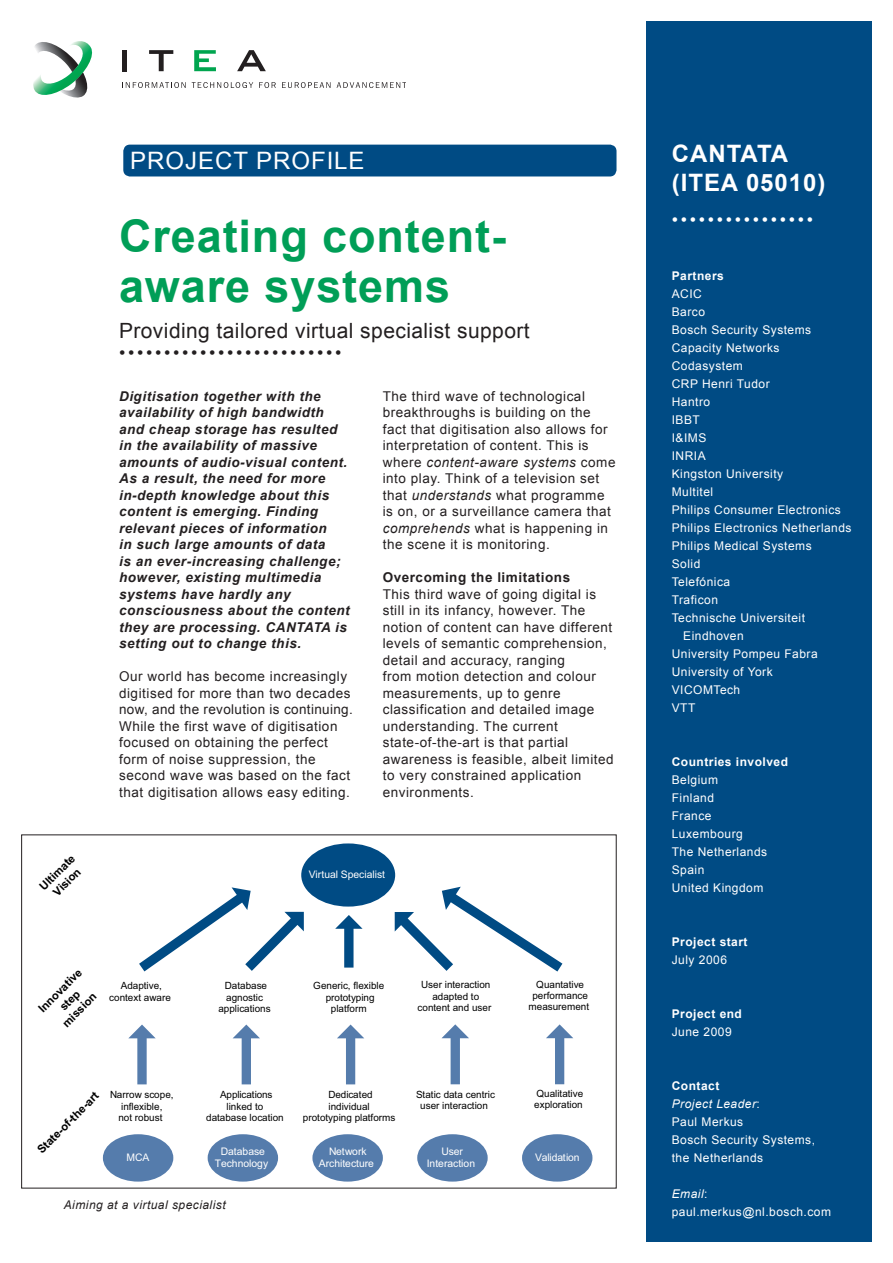
<style>
.page{position:relative;width:893px;height:1263px;background:#fff}
.page>*{position:absolute;margin:0;border:0;box-sizing:border-box;transform-origin:0 0}
.t1{font:700 45px/49.5px "Arial";letter-spacing:.02em;color:#009e57}
.t2{font:700 24px/28.8px "Arial";letter-spacing:.04em;color:#fff}
.t3{font:24px "Arial";letter-spacing:.04em;color:#fff}
.t4{font:21px "Arial";letter-spacing:.02em;color:#231f20}
.t5{font:18px "Arial";color:#231f20}
.t6{font:18px "Arial";color:#fff}
.t7{font:13.5px/16.5px "Arial";letter-spacing:.04em;color:#231f20}
.t8{font:italic 700 13.5px/16.5px "Arial";letter-spacing:.04em;color:#231f20}
.t9{font:700 13.5px "Arial";letter-spacing:.04em;color:#231f20}
.t10{font:12px/18px "Arial";letter-spacing:.04em;color:#fff}
.t11{font:700 12px "Arial";letter-spacing:.04em;color:#fff}
.t12{font:italic 12px "Arial";letter-spacing:.04em;color:#231f20}
.t13{font:700 11.4px/13.6px "Arial";color:#000;text-align:center}
.t14{font:10.5px/12.6px "Arial";color:#fff;text-align:center}
.t15{font:10.05px/11.4px "Arial";color:#000;text-align:center}
.s1{font-style:italic}
.s2{font-weight:700}
</style>
<div class="page">
<div style="left:646px;top:21px;width:226px;height:1221px;background:#004b84"></div>
<div style="left:123px;top:145px;width:493px;height:31px;background:#004b84;border-radius:7px"></div>
<svg style="left:122px;top:82px;width:64px;height:6px"></svg>
<svg style="left:192px;top:82px;width:61px;height:6px"></svg>
<svg style="left:259px;top:82px;width:17px;height:6px"></svg>
<svg style="left:282px;top:82px;width:48px;height:6px"></svg>
<svg style="left:337px;top:82px;width:69px;height:6px"></svg>
<div style="left:122px;top:50px;width:5px;height:21px;background:#231f20"></div>
<svg style="left:149px;top:50px;width:24px;height:21px"></svg>
<svg style="left:237px;top:50px;width:29px;height:21px"></svg>
<svg style="left:194px;top:50px;width:22px;height:21px"></svg>
<svg style="left:33px;top:41px;width:60px;height:57px"></svg>
<div style="left:301px;top:843px;width:94px;height:63px;background:#004b84;border-radius:50%"></div>
<svg style="left:233px;top:1024px;width:27px;height:60px"></svg>
<svg style="left:337px;top:1024px;width:27px;height:60px"></svg>
<svg style="left:128px;top:1024px;width:28px;height:60px"></svg>
<svg style="left:335px;top:915px;width:28px;height:52px"></svg>
<svg style="left:395px;top:887px;width:167px;height:84px"></svg>
<svg style="left:139px;top:887px;width:165px;height:84px"></svg>
<div style="left:312px;top:1134px;width:71px;height:47px;background:#557cac;border-radius:50%"></div>
<div style="left:417px;top:1134px;width:71px;height:47px;background:#557cac;border-radius:50%"></div>
<div style="left:522px;top:1134px;width:70px;height:47px;background:#557cac;border-radius:50%"></div>
<div style="left:208px;top:1134px;width:70px;height:47px;background:#557cac;border-radius:50%"></div>
<div style="left:103px;top:1134px;width:70px;height:47px;background:#557cac;border-radius:50%"></div>
<svg style="left:442px;top:1024px;width:27px;height:60px"></svg>
<svg style="left:546px;top:1024px;width:27px;height:60px"></svg>
<h2 class="t3" style="left:130px;top:145px;width:236px">PROJECT PROFILE</h2>
<h1 class="t1" style="left:119px;top:213px;width:388px">Creating content&shy;aware systems</h1>
<h3 class="t4" style="left:119px;top:317px;width:412px">Providing tailored virtual specialist support</h3>
<h3 class="t5" style="left:119px;top:341px;width:224px">•••••••••••••••••••••••••</h3>
<p class="t13" style="left:37px;top:883px;width:46px;rotate:-45deg">Ultimate<br>Vision</p>
<p class="t8" style="left:119px;top:388px;width:232px">Digitisation together with the availability of high bandwidth and cheap storage has resulted in the availability of massive amounts of audio-visual content.<br>As a result, the need for more in-depth knowledge about this content is emerging. Finding relevant pieces of information<br>in such large amounts of data<br>is an ever-increasing challenge; however, existing multimedia systems have hardly any consciousness about the content they are processing. CANTATA is setting out to change this.</p>
<p class="t7" style="left:119px;top:668px;width:235px">Our world has become increasingly digitised for more than two decades now, and the revolution is continuing.<br>While the first wave of digitisation focused on obtaining the perfect form of noise suppression, the second wave was based on the fact that digitisation allows easy editing.</p>
<p class="t7" style="left:383px;top:388px;width:234px">The third wave of technological breakthroughs is building on the fact that digitisation also allows for interpretation of content. This is where <span class="s1">content-aware systems</span> come into play. Think of a television set that <span class="s1">understands</span> what programme is on, or a surveillance camera that <span class="s1">comprehends</span> what is happening in the scene it is monitoring.</p>
<p class="t9" style="left:383px;top:568px;width:189px">Overcoming the limitations</p>
<p class="t7" style="left:383px;top:586px;width:233px">This third wave of going digital is still in its infancy, however. The notion of content can have different levels of semantic comprehension, detail and accuracy, ranging<br>from motion detection and colour measurements, up to genre classification and detailed image understanding. The current state-of-the-art is that partial awareness is feasible, albeit limited to very constrained application environments.</p>
<p class="t14" style="left:309px;top:868px;width:78px">Virtual Specialist</p>
<p class="t13" style="left:36px;top:1006px;width:58px;rotate:-45deg">Innovative step mission</p>
<p class="t15" style="left:109px;top:980px;width:63px">Adaptive, context aware</p>
<p class="t15" style="left:218px;top:980px;width:54px">Database agnostic applications</p>
<p class="t15" style="left:313px;top:980px;width:72px">Generic, flexible prototyping platform</p>
<p class="t15" style="left:418px;top:979px;width:75px">User interaction adapted to content and user</p>
<p class="t15" style="left:529px;top:978px;width:62px">Quantative performance measurement</p>
<p class="t13" style="left:35px;top:1147px;width:83px;rotate:-45deg">State-of-the-art</p>
<p class="t15" style="left:534px;top:1088px;width:50px;text-align:left">Qualitative exploration</p>
<p class="t15" style="left:110px;top:1089px;width:65px">Narrow scope, inflexible,<br>not robust</p>
<p class="t15" style="left:206px;top:1089px;width:79px">Applications linked to database location</p>
<p class="t15" style="left:303px;top:1089px;width:94px">Dedicated<br>individual prototyping platforms</p>
<p class="t15" style="left:416px;top:1088px;width:80px">Static data centric user interaction</p>
<p class="t14" style="left:319px;top:1145px;width:57px">Network<br>Architecture</p>
<p class="t14" style="left:427px;top:1145px;width:50px">User<br>Interaction</p>
<p class="t14" style="left:535px;top:1151px;width:46px">Validation</p>
<p class="t14" style="left:215px;top:1145px;width:55px">Database<br>Technology</p>
<p class="t14" style="left:126px;top:1151px;width:24px">MCA</p>
<p class="t12" style="left:64px;top:1197px;width:163px">Aiming at a virtual specialist</p>
<h2 class="t2" style="left:672px;top:140px;width:155px">CANTATA (ITEA 05010)</h2>
<h3 class="t6" style="left:672px;top:208px;width:143px">••••••••••••••••</h3>
<p class="t11" style="left:672px;top:268px;width:54px">Partners</p>
<p class="t10" style="left:672px;top:285px;width:32px">ACIC</p>
<p class="t10" style="left:672px;top:303px;width:35px">Barco</p>
<p class="t10" style="left:672px;top:321px;width:141px">Bosch Security Systems</p>
<p class="t10" style="left:672px;top:339px;width:109px">Capacity Networks</p>
<p class="t10" style="left:672px;top:357px;width:73px">Codasystem</p>
<p class="t10" style="left:672px;top:375px;width:99px">CRP Henri Tudor</p>
<p class="t10" style="left:672px;top:393px;width:40px">Hantro</p>
<p class="t10" style="left:672px;top:411px;width:30px">IBBT</p>
<p class="t10" style="left:672px;top:429px;width:36px">I&amp;IMS</p>
<p class="t10" style="left:672px;top:447px;width:35px">INRIA</p>
<p class="t10" style="left:672px;top:465px;width:113px">Kingston University</p>
<p class="t10" style="left:672px;top:483px;width:43px">Multitel</p>
<p class="t10" style="left:672px;top:501px;width:170px">Philips Consumer Electronics</p>
<p class="t10" style="left:672px;top:519px;width:181px">Philips Electronics Netherlands</p>
<p class="t10" style="left:672px;top:537px;width:141px">Philips Medical Systems</p>
<p class="t10" style="left:672px;top:555px;width:30px">Solid</p>
<p class="t10" style="left:672px;top:573px;width:60px">Telefónica</p>
<p class="t10" style="left:672px;top:591px;width:48px">Traficon</p>
<p class="t10" style="left:672px;top:609px;width:135px">Technische Universiteit</p>
<p class="t10" style="left:683px;top:627px;width:62px">Eindhoven</p>
<p class="t10" style="left:672px;top:645px;width:147px">University Pompeu Fabra</p>
<p class="t10" style="left:672px;top:663px;width:102px">University of York</p>
<p class="t10" style="left:672px;top:681px;width:70px">VICOMTech</p>
<p class="t10" style="left:672px;top:699px;width:25px">VTT</p>
<p class="t11" style="left:672px;top:754px;width:118px">Countries involved</p>
<p class="t10" style="left:672px;top:771px;width:97px">Belgium<br>Finland<br>France<br>Luxembourg<br>The Netherlands<br>Spain<br>United Kingdom</p>
<p class="t11" style="left:672px;top:934px;width:77px">Project start</p>
<p class="t10" style="left:672px;top:951px;width:57px">July 2006</p>
<p class="t11" style="left:672px;top:1006px;width:72px">Project end</p>
<p class="t10" style="left:672px;top:1023px;width:61px">June 2009</p>
<p class="t10" style="left:672px;top:1077px;width:145px"><span class="s2">Contact<br></span><span class="s1">Project Leader</span>:<br>Paul Merkus<br>Bosch Security Systems, the Netherlands</p>
<p class="t10" style="left:672px;top:1185px;width:161px"><span class="s1">Email</span>: paul.merkus@nl.bosch.com</p>
</div>
